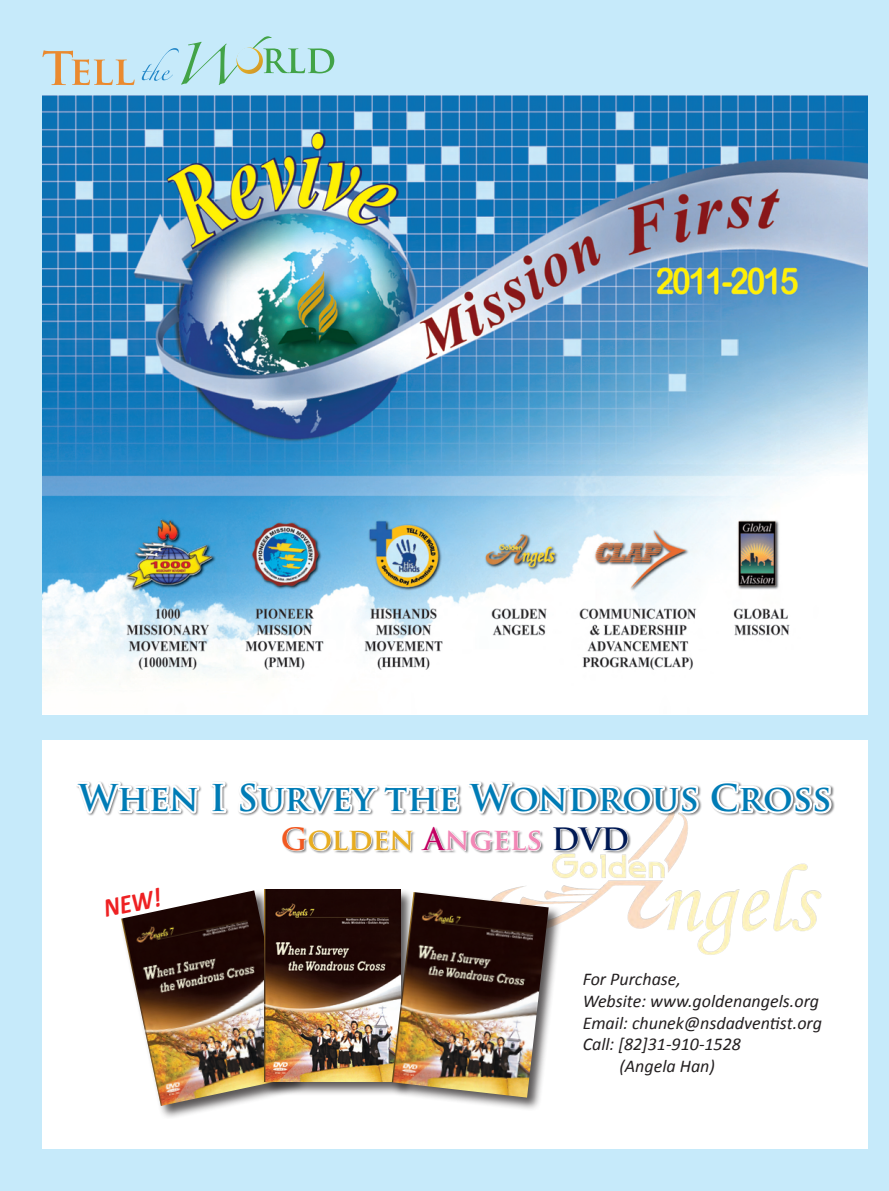
<style>
.page{position:relative;width:889px;height:1191px;background:#c6eafa}
.page>*{position:absolute;margin:0;border:0;box-sizing:border-box;transform-origin:0 0}
.t1{font:700 36px "Trajan Pro";color:#007cb6}
.t2{font:700 30px "Trajan Pro";color:#e8ad21}
.t3{font:italic 700 27px "Calibri";color:#ee2123;scale:.9 1}
.t4{font:italic 18px "Calibri";color:#231f20}
.s1{color:#f15921}
.s2{color:#c30162}
.s3{color:#f287b6}
.s4{color:#001954}
</style>
<div class="page">
<div style="left:43px;top:740px;width:824px;height:408px;background:#fff"></div>
<svg style="left:43px;top:50px;width:91px;height:35px"></svg>
<svg style="left:142px;top:36px;width:192px;height:49px"></svg>
<svg style="left:74px;top:713px;width:127px;height:103px"></svg>
<svg style="left:211px;top:782px;width:17px;height:33px"></svg>
<svg style="left:236px;top:713px;width:598px;height:242px"></svg>
<img style="left:43px;top:96px;width:824px;height:617px">
<div style="left:119px;top:888px;width:188px;height:231px;background:#231f20;opacity:.75"></div>
<img style="left:121px;top:890px;width:173px;height:216px">
<div style="left:263px;top:887px;width:152px;height:208px;background:#231f20;opacity:.75"></div>
<img style="left:264px;top:889px;width:137px;height:192px">
<div style="left:390px;top:890px;width:172px;height:221px;background:#231f20;opacity:.75"></div>
<img style="left:392px;top:892px;width:157px;height:205px">
<h1 class="t1" style="left:78px;top:775px;width:754px">When I Survey the Wondrous Cross</h1>
<h2 class="t2" style="left:281px;top:820px;width:350px"><span class="s1">G</span>olden <span class="s2">A</span><span class="s3">ngels</span> <span class="s4">DVD</span></h2>
<h3 class="t3" style="left:101px;top:892px;width:66px;rotate:-12deg">NEW!</h3>
<p class="t4" style="left:583px;top:968px;width:100px">For Purchase,</p>
<p class="t4" style="left:583px;top:990px;width:238px">Website: www.goldenangels.org</p>
<p class="t4" style="left:583px;top:1011px;width:241px">Email: chunek@nsdadventist.org</p>
<p class="t4" style="left:583px;top:1033px;width:160px">Call: [82]31-910-1528</p>
<p class="t4" style="left:619px;top:1054px;width:97px">(Angela Han)</p>
</div>
